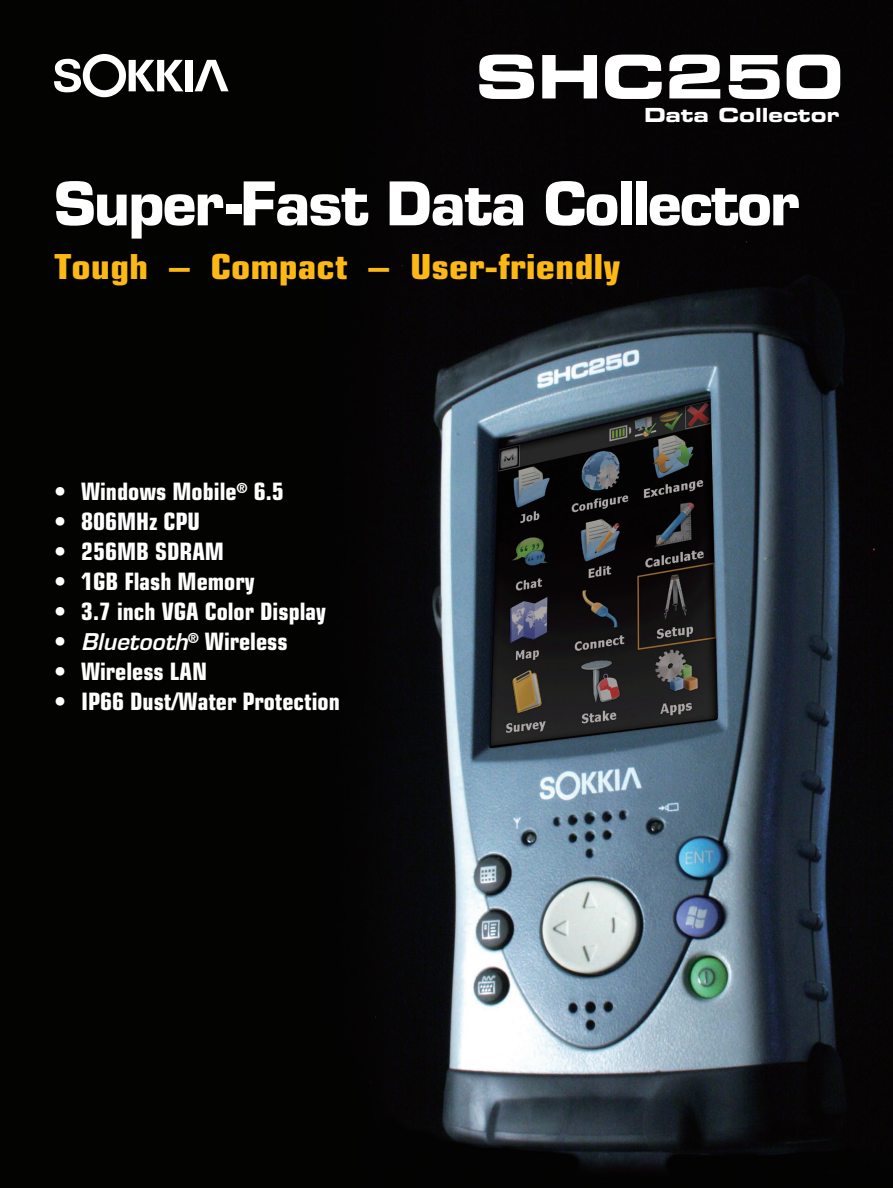
<style>
.page{position:relative;width:893px;height:1188px;background:#fff}
.page>*{position:absolute;margin:0;border:0;box-sizing:border-box;transform-origin:0 0}
.t1{font:60px "Eurostile LT Std Bold Ex 2";color:#fff}
.t2{font:700 58.5px "Eurostile LT Std";letter-spacing:-.03em;color:#fff}
.t3{font:700 condensed 34.5px "Eurostile LT Std";color:#fcb814;scale:1.2 1}
.t4{font:700 condensed 24px "Eurostile LT Std";color:#fff}
.t5{font:19.5px "Eurostile LT Std Bold Ex 2";color:#fff}
.s1{font-weight:600;font-style:italic;font-stretch:normal;font-size:22.5px}
</style>
<div class="page">
<img style="left:0;top:0;width:893px;height:1188px">
<svg style="left:54px;top:54px;width:129px;height:43px"></svg>
<div style="left:186px;top:60px;width:7px;height:31px;background:#fff"></div>
<svg style="left:195px;top:60px;width:34px;height:31px"></svg>
<p class="t1" style="left:476px;top:35px;width:369px">SHC250</p>
<p class="t5" style="left:644px;top:101px;width:197px">Data Collector</p>
<p class="t2" style="left:54px;top:168px;width:747px">Super-Fast Data Collector</p>
<p class="t3" style="left:54px;top:245px;width:474px">Tough – Compact – User-friendly</p>
<p class="t4" style="left:54px;top:477px;width:231px">• Windows Mobile<sup>®</sup> 6.5</p>
<p class="t4" style="left:54px;top:507px;width:147px">• 806MHz CPU</p>
<p class="t4" style="left:54px;top:537px;width:171px">• 256MB SDRAM</p>
<p class="t4" style="left:54px;top:567px;width:202px">• 1GB Flash Memory</p>
<p class="t4" style="left:54px;top:597px;width:274px">• 3.7 inch VGA Color Display</p>
<p class="t4" style="left:54px;top:627px;width:235px">• <span class="s1">Bluetooth</span><sup>®</sup> Wireless</p>
<p class="t4" style="left:54px;top:657px;width:155px">• Wireless LAN</p>
<p class="t4" style="left:54px;top:687px;width:287px">• IP66 Dust/Water Protection</p>
</div>
